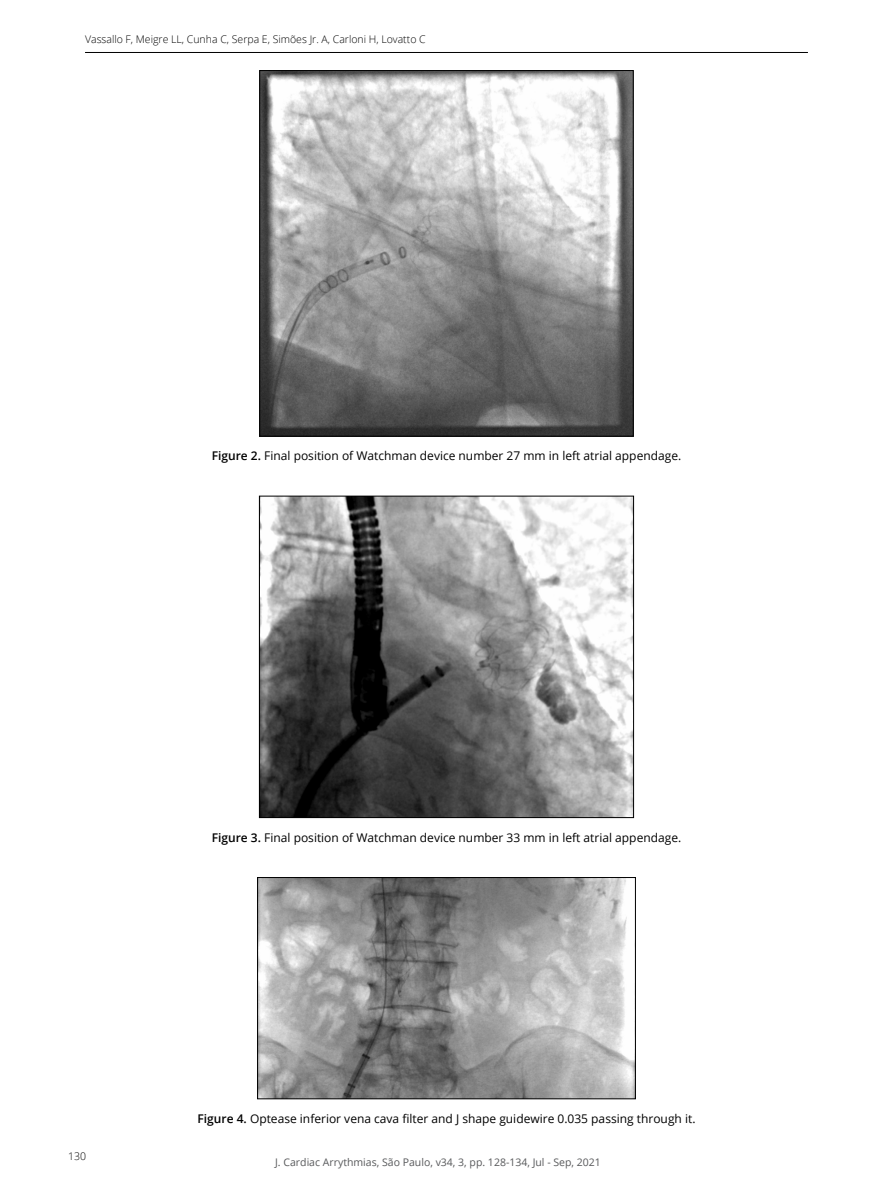
<style>
.page{position:relative;width:893px;height:1191px;background:#fff}
.page>*{position:absolute;margin:0;border:0;box-sizing:border-box;transform-origin:0 0}
.t1{font:12px "Open Sans";color:#000}
.t2{font:300 10.5px "Open Sans";color:#000}
.t3{font:10.5px "Open Sans";color:#58595b}
.s1{font-weight:600}
</style>
<div class="page">
<hr style="left:85px;top:52px;width:723px;height:1px;background:#000">
<img style="left:261px;top:72px;width:371px;height:362px">
<div style="left:259px;top:70px;width:375px;height:366px;border:1px solid #000"></div>
<img style="left:261px;top:498px;width:371px;height:318px">
<div style="left:259px;top:496px;width:375px;height:322px;border:1px solid #000"></div>
<img style="left:259px;top:879px;width:375px;height:218px">
<div style="left:257px;top:877px;width:379px;height:222px;border:1px solid #000"></div>
<p class="t2" style="left:85px;top:32px;width:342px">Vassallo F, Meigre LL, Cunha C, Serpa E, Simões Jr. A, Carloni H, Lovatto C</p>
<p class="t1" style="left:212px;top:448px;width:471px"><span class="s1">Figure 2.</span> Final position of Watchman device number 27 mm in left atrial appendage.</p>
<p class="t1" style="left:212px;top:829px;width:471px"><span class="s1">Figure 3.</span> Final position of Watchman device number 33 mm in left atrial appendage.</p>
<p class="t2" style="left:68px;top:1148px;width:19px">130</p>
<p class="t1" style="left:197px;top:1110px;width:499px"><span class="s1">Figure 4.</span> Optease inferior vena cava filter and J shape guidewire 0.035 passing through it.</p>
<p class="t3" style="left:275px;top:1154px;width:327px">J. Cardiac Arrythmias, São Paulo, v34, 3, pp. 128-134, Jul - Sep, 2021</p>
</div>
